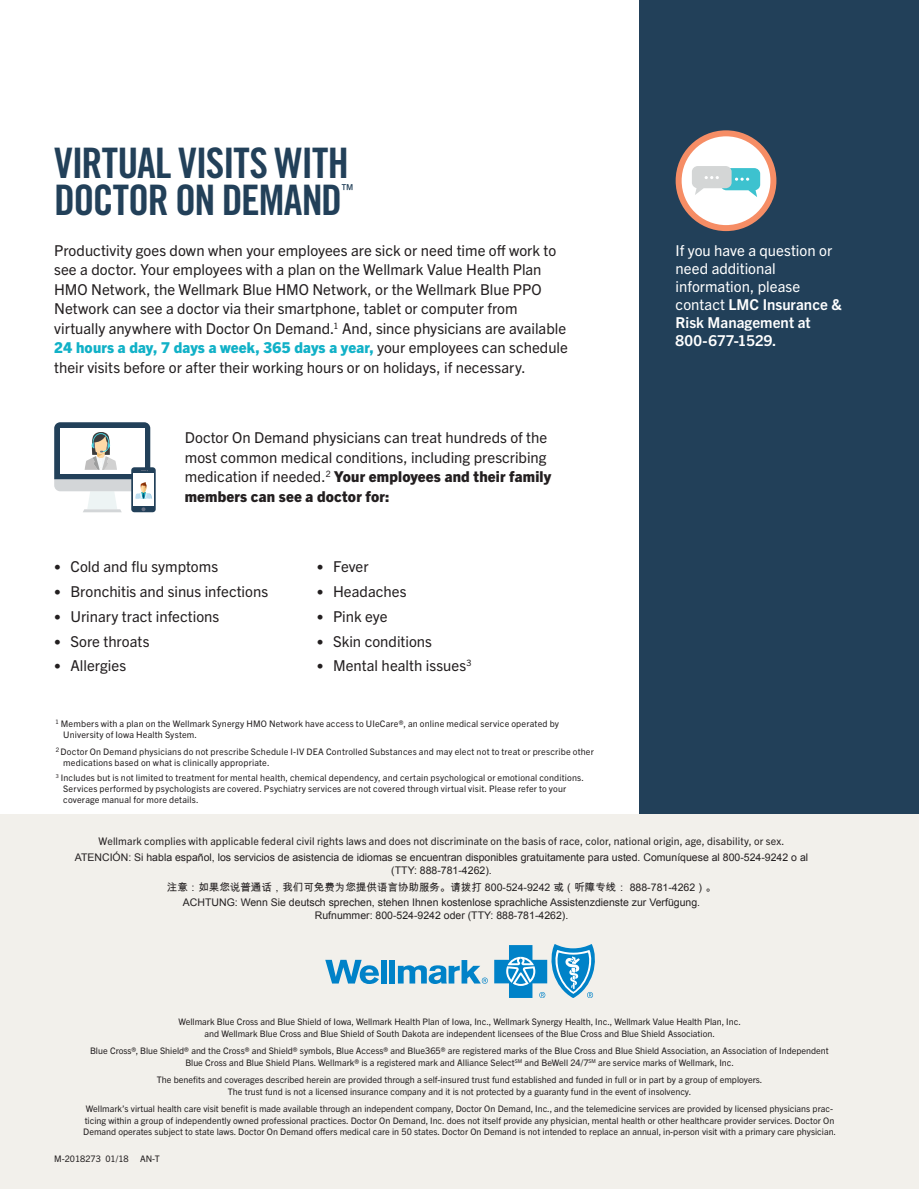
<style>
.page{position:relative;width:919px;height:1189px;background:#fff}
.page>*{position:absolute;margin:0;border:0;box-sizing:border-box;transform-origin:0 0}
.H4H4{font:42px/37.5px "Trade Gothic Bold Cond Twenty";letter-spacing:-.025em;color:#224059}
.H4H4-2{font:16.5px "Trade Gothic Next LT Pro";color:#224059}
.Paragraph_Style_3{font:15px/19.5px "Trade Gothic Next LT Pro";color:#231f20}
.Paragraph_Style_3-2{font:15px/18px "Trade Gothic Next LT Pro";color:#fff}
.MAND_P_Spanish{font:10.5px/12.6px "Arial";color:#231f20;text-align:center}
.MAND_P_German{font:10.5px/12.6px "Arial";color:#231f20;text-align:center}
.t1{font:10.5px "Trade Gothic Next LT Pro";letter-spacing:.015em;color:#231f20}
.MAND_P_Chinese{font:10.5px "Arial Unicode MS";color:#231f20}
.Footnote{font:9px/11.2px "Trade Gothic Next LT Pro";color:#231f20;text-align:center}
.Footnote-2{font:9px/10.8px "Trade Gothic Next LT Pro";letter-spacing:.02em;color:#231f20}
.s1{font-weight:800;color:#11b1c7}
.s2{font-weight:800}
.s3{font-size:13.5px}
.s4{font-weight:700}
</style>
<div class="page">
<div style="left:639px;top:0;width:279px;height:837px;background:#224059"></div>
<div style="left:0;top:814px;width:918px;height:374px;background:#f2f0eb"></div>
<div style="left:389px;top:959px;width:6px;height:24px;background:#0082c8"></div>
<div style="left:380px;top:959px;width:6px;height:24px;background:#0082c8"></div>
<svg style="left:325px;top:959px;width:54px;height:24px"></svg>
<svg style="left:398px;top:960px;width:89px;height:23px"></svg>
<svg style="left:494px;top:944px;width:100px;height:53px"></svg>
<div style="left:131px;top:467px;width:25px;height:45px;background:#224059;border-radius:3px"></div>
<div style="left:133px;top:473px;width:21px;height:33px;background:#fff"></div>
<svg style="left:54px;top:422px;width:98px;height:90px"></svg>
<div style="left:678px;top:133px;width:95px;height:95px;background:#fff;border-radius:50%"></div>
<div style="left:675px;top:130px;width:101px;height:101px;border:6px solid #f68d65;border-radius:50%"></div>
<svg style="left:692px;top:166px;width:68px;height:31px"></svg>
<h4 class="H4H4" style="left:54px;top:144px;width:296px">VIRTUAL VISITS WITH<br>DOCTOR ON DEMAND</h4>
<h4 class="H4H4-2" style="left:341px;top:178px;width:14px">™</h4>
<p class="Paragraph_Style_3" style="left:54px;top:240px;width:515px">Productivity goes down when your employees are sick or need time off work to see a doctor. Your employees with a plan on the Wellmark Value Health Plan HMO Network, the Wellmark Blue HMO Network, or the Wellmark Blue PPO Network can see a doctor via their smartphone, tablet or computer from virtually anywhere with Doctor On Demand.<sup>1</sup> And, since physicians are available <span class="s1">24 hours a day, 7 days a week, 365 days a year,</span> your employees can schedule their visits before or after their working hours or on holidays, if necessary.</p>
<p class="Paragraph_Style_3" style="left:185px;top:427px;width:368px">Doctor On Demand physicians can treat hundreds of the most common medical conditions, including prescribing medication if needed.<sup>2</sup> <span class="s2">Your employees and their family members can see a doctor for:</span></p>
<p class="Paragraph_Style_3" style="left:54px;top:556px;width:165px"><span class="s3">•</span> Cold and flu symptoms</p>
<p class="Paragraph_Style_3" style="left:54px;top:581px;width:215px"><span class="s3">•</span> Bronchitis and sinus infections</p>
<p class="Paragraph_Style_3" style="left:54px;top:605px;width:166px"><span class="s3">•</span> Urinary tract infections</p>
<p class="Paragraph_Style_3" style="left:54px;top:630px;width:97px"><span class="s3">•</span> Sore throats</p>
<p class="Paragraph_Style_3" style="left:54px;top:655px;width:73px"><span class="s3">•</span> Allergies</p>
<p class="Paragraph_Style_3" style="left:317px;top:556px;width:53px"><span class="s3">•</span> Fever</p>
<p class="Paragraph_Style_3" style="left:317px;top:581px;width:91px"><span class="s3">•</span> Headaches</p>
<p class="Paragraph_Style_3" style="left:317px;top:605px;width:72px"><span class="s3">•</span> Pink eye</p>
<p class="Paragraph_Style_3" style="left:317px;top:630px;width:116px"><span class="s3">•</span> Skin conditions</p>
<p class="Paragraph_Style_3" style="left:317px;top:655px;width:156px"><span class="s3">•</span> Mental health issues<sup>3</sup></p>
<p class="Footnote-2" style="left:63px;top:718px;width:497px;text-indent:-8px"><sup>1</sup> Members with a plan on the Wellmark Synergy HMO Network have access to UIeCare®, an online medical service operated by<br>University of Iowa Health System.</p>
<p class="Footnote-2" style="left:63px;top:745px;width:532px;text-indent:-7px"><sup>2</sup> Doctor On Demand physicians do not prescribe Schedule I-IV DEA Controlled Substances and may elect not to treat or prescribe other medications based on what is clinically appropriate.</p>
<p class="Footnote-2" style="left:63px;top:772px;width:522px;text-indent:-8px"><sup>3</sup> Includes but is not limited to treatment for mental health, chemical dependency, and certain psychological or emotional conditions.<br>Services performed by psychologists are covered. Psychiatry services are not covered through virtual visit. Please refer to your coverage manual for more details.</p>
<p class="Paragraph_Style_3-2" style="left:675px;top:240px;width:167px">If you have a question or need additional information, please contact <span class="s4">LMC Insurance &amp;<br>Risk Management at<br>800-677-1529.</span></p>
<p class="t1" style="left:99px;top:834px;width:687px">Wellmark complies with applicable federal civil rights laws and does not discriminate on the basis of race, color, national origin, age, disability, or sex.</p>
<p class="MAND_P_Spanish" style="left:75px;top:851px;width:734px">ATENCIÓN: Si habla español, los servicios de asistencia de idiomas se encuentran disponibles gratuitamente para usted. Comuníquese al 800-524-9242 o al (TTY: 888-781-4262).</p>
<p class="MAND_P_Chinese" style="left:167px;top:879px;width:551px">注意：如果您说普通话，我们可免费为您提供语言协助服务。请拨打 800-524-9242 或（听障专线： 888-781-4262）。</p>
<p class="MAND_P_German" style="left:183px;top:896px;width:518px">ACHTUNG: Wenn Sie deutsch sprechen, stehen Ihnen kostenlose sprachliche Assistenzdienste zur Verfügung.<br>Rufnummer: 800-524-9242 oder (TTY: 888-781-4262).</p>
<p class="Footnote" style="left:178px;top:1015px;width:564px">Wellmark Blue Cross and Blue Shield of Iowa, Wellmark Health Plan of Iowa, Inc., Wellmark Synergy Health, Inc., Wellmark Value Health Plan, Inc. and Wellmark Blue Cross and Blue Shield of South Dakota are independent licensees of the Blue Cross and Blue Shield Association.</p>
<p class="Footnote" style="left:90px;top:1044px;width:740px">Blue Cross®, Blue Shield® and the Cross® and Shield® symbols, Blue Access® and Blue365® are registered marks of the Blue Cross and Blue Shield Association, an Association of Independent<br>Blue Cross and Blue Shield Plans. Wellmark® is a registered mark and Alliance Select<sup>SM</sup> and BeWell 24/7<sup>SM</sup> are service marks of Wellmark, Inc.</p>
<p class="Footnote" style="left:157px;top:1073px;width:607px">The benefits and coverages described herein are provided through a self-insured trust fund established and funded in full or in part by a group of employers.<br>The trust fund is not a licensed insurance company and it is not protected by a guaranty fund in the event of insolvency.</p>
<p class="Footnote" style="left:83px;top:1102px;width:754px">Wellmark’s virtual health care visit benefit is made available through an independent company, Doctor On Demand, Inc., and the telemedicine services are provided by licensed physicians prac&shy;ticing within a group of independently owned professional practices. Doctor On Demand, Inc. does not itself provide any physician, mental health or other healthcare provider services. Doctor On<br>Demand operates subject to state laws. Doctor On Demand offers medical care in 50 states. Doctor On Demand is not intended to replace an annual, in-person visit with a primary care physician.</p>
<p class="Footnote" style="left:54px;top:1152px;width:76px">M-2018273 01/18</p>
<p class="Footnote" style="left:140px;top:1152px;width:21px">AN-T</p>
</div>
